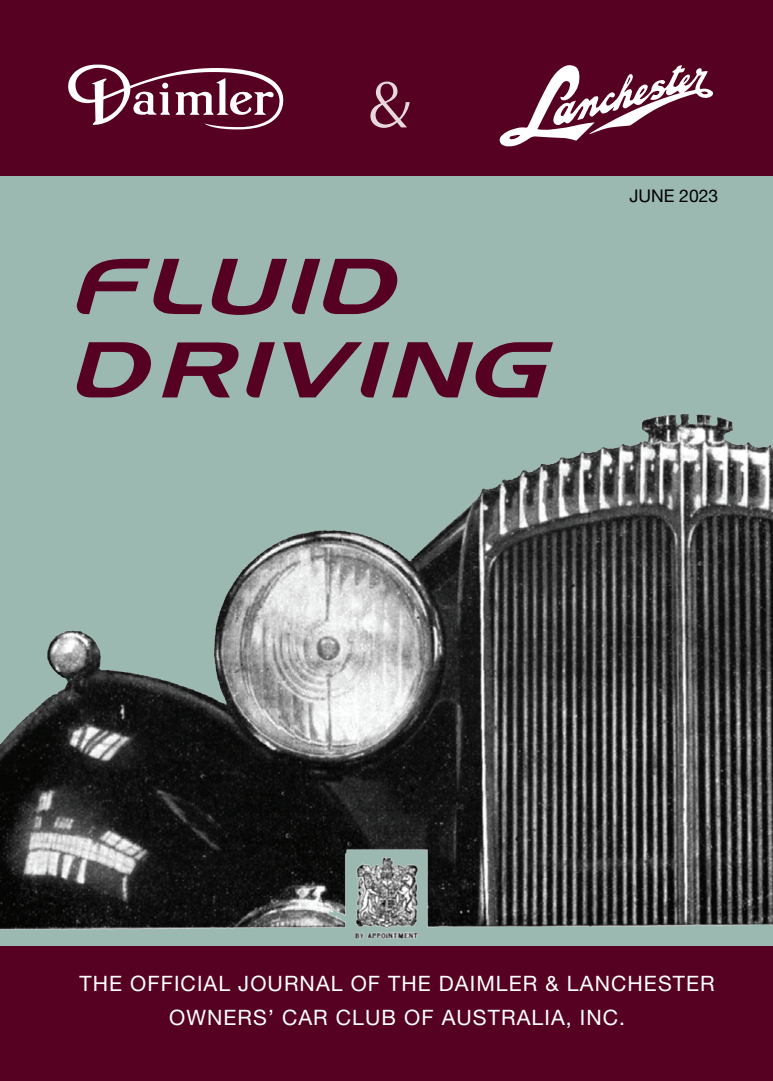
<style>
.page{position:relative;width:773px;height:1081px;background:#fff}
.page>*{position:absolute;margin:0;border:0;box-sizing:border-box;transform-origin:0 0}
.t1{font:italic 500 78.62px/83.4px "Holdabet O4";color:#560022}
.t2{font:67.5px "Minerva Modern";color:#e7d8db}
.t3{font:21.25px/34.6px "Helvetica Neue";letter-spacing:.05em;color:#fff;text-align:center}
.t4{font:17.5px "Helvetica Neue";color:#000}
</style>
<div class="page">
<div style="left:0;top:14px;width:772px;height:1053px;background:#9bb8b1"></div>
<div style="left:0;top:0;width:772px;height:175px;background:#560022"></div>
<img style="left:0;top:414px;width:772px;height:526px">
<div style="left:0;top:946px;width:772px;height:135px;background:#560022"></div>
<svg style="left:499px;top:65px;width:214px;height:82px"></svg>
<svg style="left:68px;top:65px;width:215px;height:65px"></svg>
<h2 class="t2" style="left:366px;top:66px;width:47px">&amp;</h2>
<h1 class="t1" style="left:67px;top:253px;width:482px">FLUID<br>DRIVING</h1>
<p class="t4" style="left:629px;top:185px;width:90px">JUNE 2023</p>
<p class="t3" style="left:79px;top:965px;width:636px">THE OFFICIAL JOURNAL OF THE DAIMLER &amp; LANCHESTER<br>OWNERS’ CAR CLUB OF AUSTRALIA, INC.</p>
</div>
